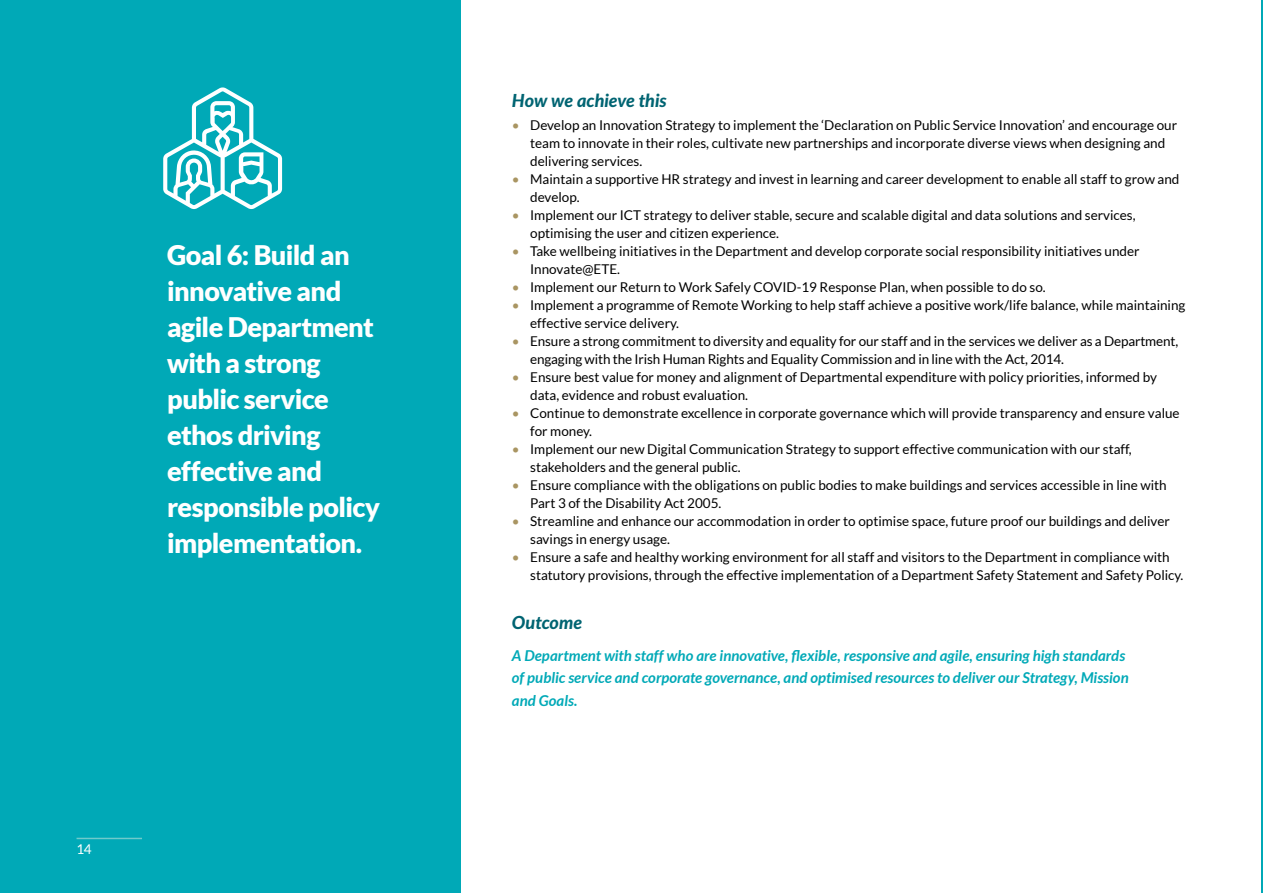
<style>
.page{position:relative;width:1263px;height:893px;background:#fff}
.page>*{position:absolute;margin:0;border:0;box-sizing:border-box;transform-origin:0 0}
.Section_Heading{font:900 27px/36px "Lato";letter-spacing:-.025em;color:#fff}
.Section_Heading-2{font:italic 800 18px "Lato";letter-spacing:-.005em;color:#006472}
.Section_Intro{font:italic 800 18px "Lato";letter-spacing:-.005em;color:#006472}
.Section_Intro-2{font:italic 700 15px/22.5px "Lato";color:#00a9b7}
.t1{font:13.5px/18px "Lato";color:#000}
.t2{font:13.5px "Lato";color:#fff}
.s1{color:#a99562}
</style>
<div class="page">
<div style="left:0;top:0;width:461px;height:893px;background:#00a9b7"></div>
<svg style="left:163px;top:87px;width:119px;height:122px"></svg>
<hr style="left:1261px;top:0;width:2px;height:893px;background:#00a9b7">
<hr style="left:77px;top:838px;width:65px;height:1px;background:#70cacb">
<p class="Section_Heading" style="left:167px;top:236px;width:215px">Goal 6: Build an innovative and agile Department with a strong public service ethos driving effective and responsible policy implementation.</p>
<p class="t2" style="left:77px;top:842px;width:17px">14</p>
<p class="Section_Heading-2" style="left:512px;top:87px;width:156px">How we achieve this</p>
<p class="t1" style="left:530px;top:116px;width:648px;text-indent:-18px"><span class="s1">•</span> Develop an Innovation Strategy to implement the ‘Declaration on Public Service Innovation’ and encourage our team to innovate in their roles, cultivate new partnerships and incorporate diverse views when designing and delivering services.</p>
<p class="t1" style="left:530px;top:170px;width:651px;text-indent:-18px"><span class="s1">•</span> Maintain a supportive HR strategy and invest in learning and career development to enable all staff to grow and develop.</p>
<p class="t1" style="left:530px;top:206px;width:607px;text-indent:-18px"><span class="s1">•</span> Implement our ICT strategy to deliver stable, secure and scalable digital and data solutions and services, optimising the user and citizen experience.</p>
<p class="t1" style="left:530px;top:242px;width:611px;text-indent:-18px"><span class="s1">•</span> Take wellbeing initiatives in the Department and develop corporate social responsibility initiatives under<br>Innovate@ETE.</p>
<p class="t1" style="left:512px;top:278px;width:535px"><span class="s1">•</span> Implement our Return to Work Safely COVID-19 Response Plan, when possible to do so.</p>
<p class="t1" style="left:530px;top:296px;width:657px;text-indent:-18px"><span class="s1">•</span> Implement a programme of Remote Working to help staff achieve a positive work/life balance, while maintaining effective service delivery.</p>
<p class="t1" style="left:530px;top:332px;width:650px;text-indent:-18px"><span class="s1">•</span> Ensure a strong commitment to diversity and equality for our staff and in the services we deliver as a Department, engaging with the Irish Human Rights and Equality Commission and in line with the Act, 2014.</p>
<p class="t1" style="left:530px;top:368px;width:628px;text-indent:-18px"><span class="s1">•</span> Ensure best value for money and alignment of Departmental expenditure with policy priorities, informed by data, evidence and robust evaluation.</p>
<p class="t1" style="left:530px;top:404px;width:651px;text-indent:-18px"><span class="s1">•</span> Continue to demonstrate excellence in corporate governance which will provide transparency and ensure value for money.</p>
<p class="t1" style="left:530px;top:440px;width:603px;text-indent:-18px"><span class="s1">•</span> Implement our new Digital Communication Strategy to support effective communication with our staff, stakeholders and the general public.</p>
<p class="t1" style="left:530px;top:476px;width:638px;text-indent:-18px"><span class="s1">•</span> Ensure compliance with the obligations on public bodies to make buildings and services accessible in line with<br>Part 3 of the Disability Act 2005.</p>
<p class="t1" style="left:530px;top:512px;width:641px;text-indent:-18px"><span class="s1">•</span> Streamline and enhance our accommodation in order to optimise space, future proof our buildings and deliver savings in energy usage.</p>
<p class="t1" style="left:530px;top:548px;width:655px;text-indent:-18px"><span class="s1">•</span> Ensure a safe and healthy working environment for all staff and visitors to the Department in compliance with statutory provisions, through the effective implementation of a Department Safety Statement and Safety Policy.</p>
<p class="Section_Intro" style="left:512px;top:609px;width:72px">Outcome</p>
<p class="Section_Intro-2" style="left:512px;top:644px;width:618px">A Department with staff who are innovative, flexible, responsive and agile, ensuring high standards of public service and corporate governance, and optimised resources to deliver our Strategy, Mission and Goals.</p>
</div>
